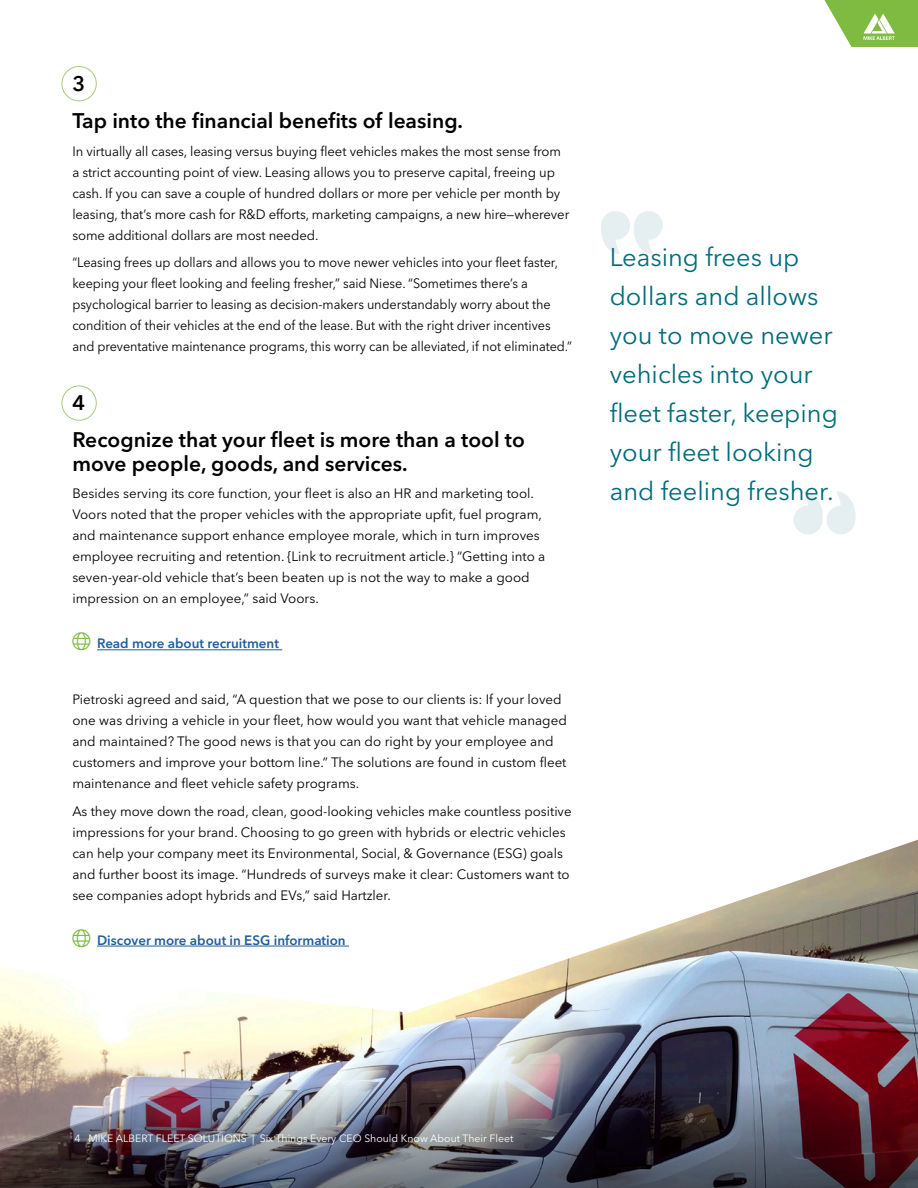
<style>
.page{position:relative;width:918px;height:1188px;background:#fff}
.page>*{position:absolute;margin:0;border:0;box-sizing:border-box;transform-origin:0 0}
.POP_Big_Quote{font:25.5px/39px "Avenir Next LT Pro";color:#006c7a}
.POP_H2{font:600 21px/24px "Avenir Next LT Pro";color:#000}
.POP_body{font:13.5px/21px "Avenir Next LT Pro";color:#000}
.POP_body-2{font:13.5px/21px "Avenir Next LT Pro";color:#000;scale:.94 1}
.POP_body-3{font:600 13.5px "Avenir Next LT Pro";color:#1f5e9d}
.t1{font:10.5px "Avenir Next LT Pro";color:#fff}
.s1{color:#7fbb41}
</style>
<div class="page">
<hr style="left:97px;top:649px;width:185px;height:1px;background:#1f5e9d">
<svg style="left:824px;top:0;width:94px;height:47px"></svg>
<svg style="left:794px;top:491px;width:62px;height:43px"></svg>
<svg style="left:601px;top:211px;width:62px;height:43px"></svg>
<div style="left:62px;top:386px;width:35px;height:35px;border:1px solid #7fbb41;border-radius:50%"></div>
<div style="left:62px;top:66px;width:35px;height:35px;border:1px solid #7fbb41;border-radius:50%"></div>
<img style="left:0;top:839px;width:918px;height:349px">
<svg style="left:72px;top:929px;width:18px;height:18px"></svg>
<p class="POP_H2" style="left:72px;top:72px;width:14px">3</p>
<p class="POP_H2" style="left:72px;top:108px;width:392px">Tap into the financial benefits of leasing.</p>
<p class="POP_body" style="left:72px;top:140px;width:499px">In virtually all cases, leasing versus buying fleet vehicles makes the most sense from a strict accounting point of view. Leasing allows you to preserve capital, freeing up cash. If you can save a couple of hundred dollars or more per vehicle per month by leasing, that’s more cash for R&amp;D efforts, marketing campaigns, a new hire—wherever some additional dollars are most needed.</p>
<p class="POP_body-2" style="left:72px;top:252px;width:533px">“Leasing frees up dollars and allows you to move newer vehicles into your fleet faster, keeping your fleet looking and feeling fresher,” said Niese. “Sometimes there’s a psychological barrier to leasing as decision-makers understandably worry about the condition of their vehicles at the end of the lease. But with the right driver incentives and preventative maintenance programs, this worry can be alleviated, if not eliminated.”</p>
<p class="POP_H2" style="left:72px;top:390px;width:14px">4</p>
<p class="POP_H2" style="left:72px;top:427px;width:454px">Recognize that your fleet is more than a tool to move people, goods, and services.</p>
<p class="POP_body" style="left:72px;top:483px;width:475px">Besides serving its core function, your fleet is also an HR and marketing tool.<br>Voors noted that the proper vehicles with the appropriate upfit, fuel program, and maintenance support enhance employee morale, which in turn improves employee recruiting and retention. {Link to recruitment article.} “Getting into a seven-year-old vehicle that’s been beaten up is not the way to make a good impression on an employee,” said Voors.</p>
<p class="POP_body-3" style="left:72px;top:636px;width:208px"><span class="s1">●□</span> Read more about recruitment</p>
<p class="POP_body" style="left:72px;top:689px;width:496px">Pietroski agreed and said, “A question that we pose to our clients is: If your loved one was driving a vehicle in your fleet, how would you want that vehicle managed and maintained? The good news is that you can do right by your employee and customers and improve your bottom line.” The solutions are found in custom fleet maintenance and fleet vehicle safety programs.</p>
<p class="POP_body" style="left:72px;top:800px;width:501px">As they move down the road, clean, good-looking vehicles make countless positive impressions for your brand. Choosing to go green with hybrids or electric vehicles can help your company meet its Environmental, Social, &amp; Governance (ESG) goals and further boost its image. “Hundreds of surveys make it clear: Customers want to see companies adopt hybrids and EVs,” said Hartzler.</p>
<p class="POP_body-3" style="left:72px;top:932px;width:275px"><span class="s1">●□</span> Discover more about in ESG information</p>
<p class="POP_Big_Quote" style="left:610px;top:237px;width:230px">Leasing frees up dollars and allows you to move newer vehicles into your fleet faster, keeping your fleet looking and feeling fresher.</p>
<p class="t1" style="left:75px;top:1132px;width:440px">4 MIKE ALBERT FLEET SOLUTIONS | Six Things Every CEO Should Know About Their Fleet</p>
</div>
